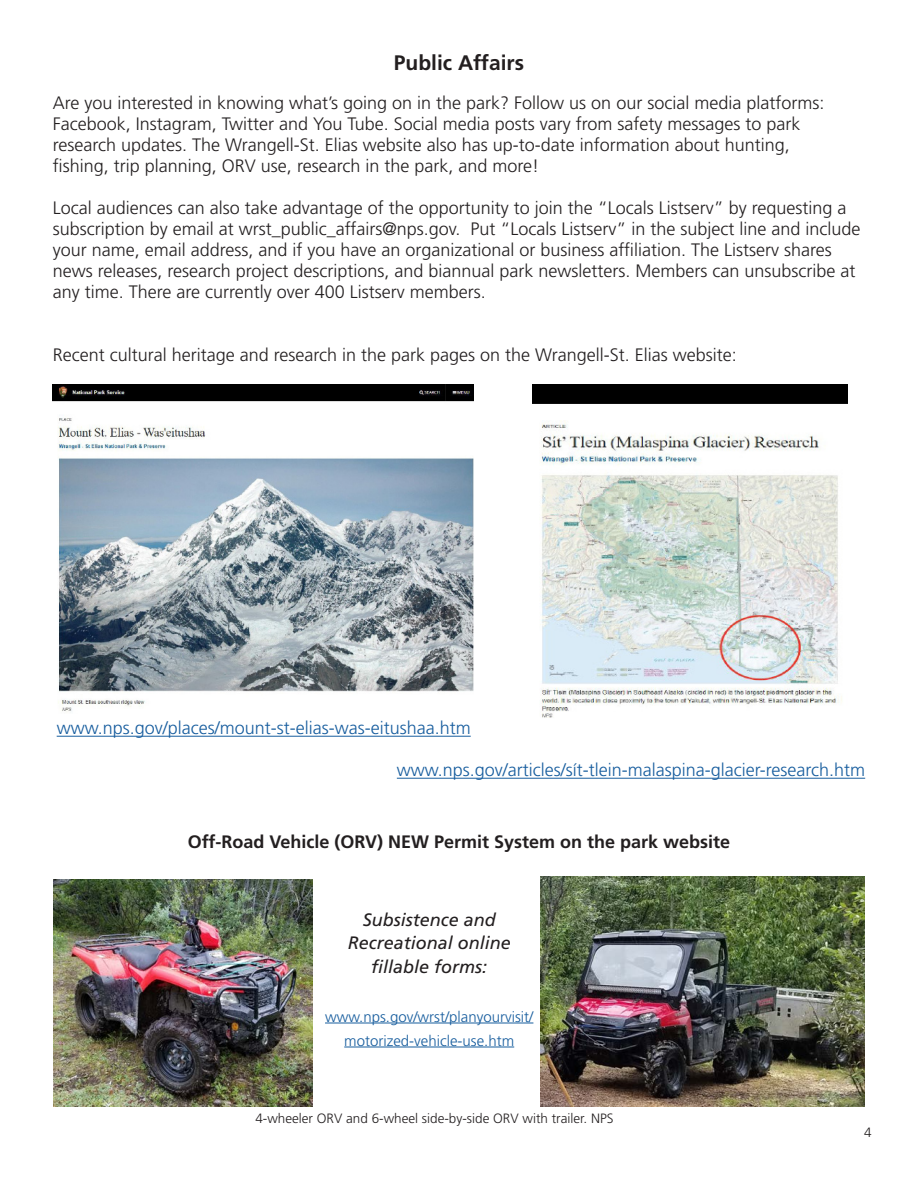
<style>
.page{position:relative;width:918px;height:1188px;background:#fff}
.page>*{position:absolute;margin:0;border:0;box-sizing:border-box;transform-origin:0 0}
.t1{font:700 21px "Frutiger LT Std";color:#231f20}
.t2{font:300 18px/21px "Frutiger LT Std";color:#231f20}
.t3{font:300 18px "Frutiger LT Std";color:#175d9e}
.t4{font:700 18px "Frutiger LT Std";color:#231f20}
.t5{font:italic 18px/24px "Frutiger LT Std";color:#231f20;text-align:center}
.t6{font:300 15px/24px "Frutiger LT Std";color:#175d9e;text-align:center}
.t7{font:300 13.5px "Frutiger LT Std";color:#231f20}
</style>
<div class="page">
<hr style="left:397px;top:778px;width:468px;height:1px;background:#175d9e">
<hr style="left:325px;top:1023px;width:208px;height:1px;background:#175d9e">
<hr style="left:344px;top:1047px;width:170px;height:1px;background:#175d9e">
<img style="left:53px;top:384px;width:420px;height:328px">
<img style="left:533px;top:384px;width:314px;height:334px">
<hr style="left:57px;top:736px;width:414px;height:1px;background:#175d9e">
<img style="left:54px;top:879px;width:259px;height:227px">
<img style="left:540px;top:877px;width:324px;height:229px">
<h1 class="t1" style="left:394px;top:50px;width:132px">Public Affairs</h1>
<p class="t2" style="left:53px;top:92px;width:773px">Are you interested in knowing what’s going on in the park? Follow us on our social media platforms:<br>Facebook, Instagram, Twitter and You Tube. Social media posts vary from safety messages to park research updates. The Wrangell-St. Elias website also has up-to-date information about hunting, fshing, trip planning, ORV use, research in the park, and more!</p>
<p class="t2" style="left:53px;top:197px;width:809px">Local audiences can also take advantage of the opportunity to join the “Locals Listserv” by requesting a subscription by email at wrst_public_affairs@nps.gov. Put “Locals Listserv” in the subject line and include your name, email address, and if you have an organizational or business affliation. The Listserv shares news releases, research project descriptions, and biannual park newsletters. Members can unsubscribe at any time. There are currently over 400 Listserv members.</p>
<p class="t2" style="left:53px;top:344px;width:686px">Recent cultural heritage and research in the park pages on the Wrangell-St. Elias website:</p>
<p class="t3" style="left:57px;top:718px;width:416px">www.nps.gov/places/mount-st-elias-was-eitushaa.htm</p>
<p class="t3" style="left:397px;top:760px;width:470px">www.nps.gov/articles/sít-tlein-malaspina-glacier-research.htm</p>
<h2 class="t4" style="left:188px;top:831px;width:544px">Off-Road Vehicle (ORV) NEW Permit System on the park website</h2>
<p class="t5" style="left:348px;top:907px;width:165px">Subsistence and<br>Recreational online fllable forms:</p>
<p class="t6" style="left:325px;top:1005px;width:210px">www.nps.gov/wrst/planyourvisit/ motorized-vehicle-use.htm</p>
<p class="t7" style="left:255px;top:1111px;width:360px">4-wheeler ORV and 6-wheel side-by-side ORV with trailer. NPS</p>
<p class="t7" style="left:864px;top:1124px;width:9px">4</p>
</div>
